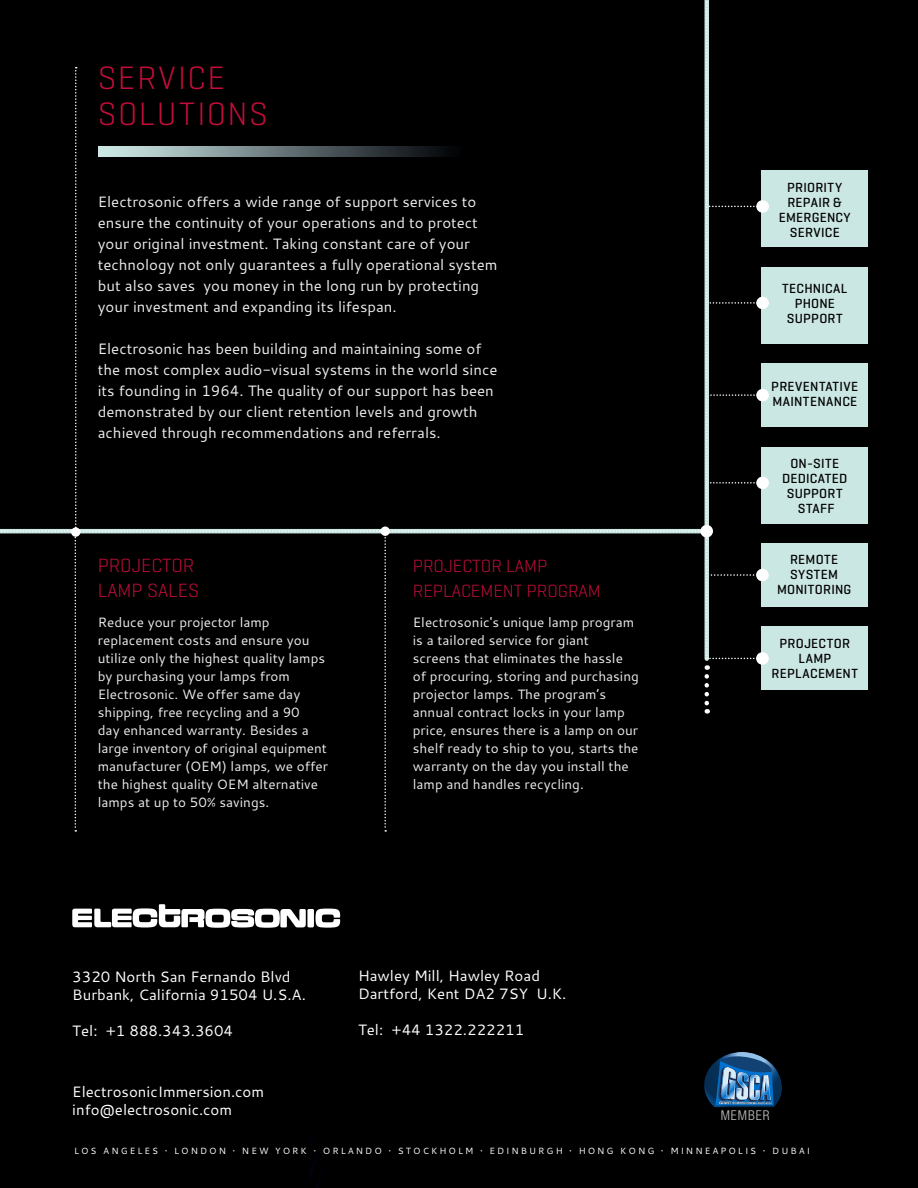
<style>
.page{position:relative;width:918px;height:1188px;background:#000}
.page>*{position:absolute;margin:0;border:0;box-sizing:border-box;transform-origin:0 0}
.t1{font:300 33px/36px "Geogrotesque";letter-spacing:.055em;color:#c30d3a}
.t2{font:300 19.5px/24.3px "Geogrotesque";color:#c30d3a}
.t3{font:300 18px/24.3px "Geogrotesque";color:#c30d3a}
.t4{font:15px/21px "Cantarell";color:#ededed}
.t5{font:15px/18px "Cantarell";color:#fff}
.t6{font:13.5px/18px "Cantarell";color:#ededed}
.t7{font:500 13.5px/15px "Geogrotesque";letter-spacing:.02em;color:#000;text-align:center}
.t8{font:300 condensed 13.5px "Helvetica Neue LT Std";letter-spacing:.07em;color:#c6c6c6}
.t9{font:9px "Cantarell";letter-spacing:.23em;color:#fff}
</style>
<div class="page">
<svg style="left:72px;top:904px;width:268px;height:24px"></svg>
<div style="left:762px;top:170px;width:106px;height:77px;background:#cbe7e3"></div>
<div style="left:756px;top:200px;width:13px;height:13px;background:#fff;border-radius:50%"></div>
<div style="left:762px;top:267px;width:106px;height:76px;background:#cbe7e3"></div>
<div style="left:756px;top:297px;width:13px;height:12px;background:#fff;border-radius:50%"></div>
<div style="left:762px;top:447px;width:106px;height:76px;background:#cbe7e3"></div>
<div style="left:756px;top:477px;width:13px;height:12px;background:#fff;border-radius:50%"></div>
<div style="left:762px;top:364px;width:106px;height:63px;background:#cbe7e3"></div>
<div style="left:756px;top:389px;width:13px;height:12px;background:#fff;border-radius:50%"></div>
<div style="left:762px;top:543px;width:106px;height:64px;background:#cbe7e3"></div>
<div style="left:756px;top:569px;width:13px;height:12px;background:#fff;border-radius:50%"></div>
<div style="left:762px;top:627px;width:106px;height:63px;background:#cbe7e3"></div>
<div style="left:756px;top:652px;width:13px;height:13px;background:#fff;border-radius:50%"></div>
<div style="left:0;top:0;width:761px;height:832px;background:#000"></div>
<svg style="left:704px;top:1052px;width:78px;height:55px;background:#305b83"></svg>
<h1 class="t1" style="left:98px;top:59px;width:171px">SERVICE<br>SOLUTIONS</h1>
<p class="t4" style="left:98px;top:191px;width:401px">Electrosonic offers a wide range of support services to ensure the continuity of your operations and to protect your original investment. Taking constant care of your technology not only guarantees a fully operational system but also saves you money in the long run by protecting your investment and expanding its lifespan.</p>
<p class="t4" style="left:98px;top:338px;width:401px">Electrosonic has been building and maintaining some of the most complex audio-visual systems in the world since its founding in 1964. The quality of our support has been demonstrated by our client retention levels and growth achieved through recommendations and referrals.</p>
<h2 class="t2" style="left:98px;top:553px;width:103px">PROJECTOR<br>LAMP SALES</h2>
<p class="t6" style="left:98px;top:613px;width:232px">Reduce your projector lamp replacement costs and ensure you utilize only the highest quality lamps by purchasing your lamps from Electrosonic. We offer same day shipping, free recycling and a 90<br>day enhanced warranty. Besides a large inventory of original equipment manufacturer (OEM) lamps, we offer the highest quality OEM alternative lamps at up to 50% savings.</p>
<h3 class="t3" style="left:413px;top:554px;width:190px">PROJECTOR LAMP<br>REPLACEMENT PROGRAM</h3>
<p class="t6" style="left:413px;top:613px;width:228px">Electrosonic's unique lamp program is a tailored service for giant screens that eliminates the hassle of procuring, storing and purchasing projector lamps. The program’s annual contract locks in your lamp price, ensures there is a lamp on our shelf ready to ship to you, starts the warranty on the day you install the lamp and handles recycling.</p>
<p class="t5" style="left:72px;top:967px;width:235px">3320 North San Fernando Blvd<br>Burbank, California 91504 U.S.A.</p>
<p class="t5" style="left:72px;top:1021px;width:162px">Tel: +1 888.343.3604</p>
<p class="t5" style="left:72px;top:1082px;width:193px">ElectrosonicImmersion.com info@electrosonic.com</p>
<p class="t5" style="left:358px;top:966px;width:210px">Hawley Mill, Hawley Road<br>Dartford, Kent DA2 7SY U.K.</p>
<p class="t5" style="left:358px;top:1020px;width:168px">Tel: +44 1322.222211</p>
<p class="t7" style="left:779px;top:179px;width:73px">PRIORITY<br>REPAIR &amp;<br>EMERGENCY<br>SERVICE</p>
<p class="t7" style="left:782px;top:281px;width:67px">TECHNICAL<br>PHONE<br>SUPPORT</p>
<p class="t7" style="left:771px;top:378px;width:88px;text-align:left">PREVENTATIVE<br>MAINTENANCE</p>
<p class="t7" style="left:782px;top:455px;width:67px">ON-SITE<br>DEDICATED<br>SUPPORT<br>STAFF</p>
<p class="t7" style="left:777px;top:552px;width:76px">REMOTE<br>SYSTEM<br>MONITORING</p>
<p class="t7" style="left:772px;top:635px;width:88px">PROJECTOR<br>LAMP<br>REPLACEMENT</p>
<p class="t8" style="left:721px;top:1108px;width:50px">MEMBER</p>
<p class="t9" style="left:74px;top:1145px;width:738px">LOS ANGELES • LONDON • NEW YORK • ORLANDO • STOCKHOLM • EDINBURGH • HONG KONG • MINNEAPOLIS • DUBAI</p>
</div>
